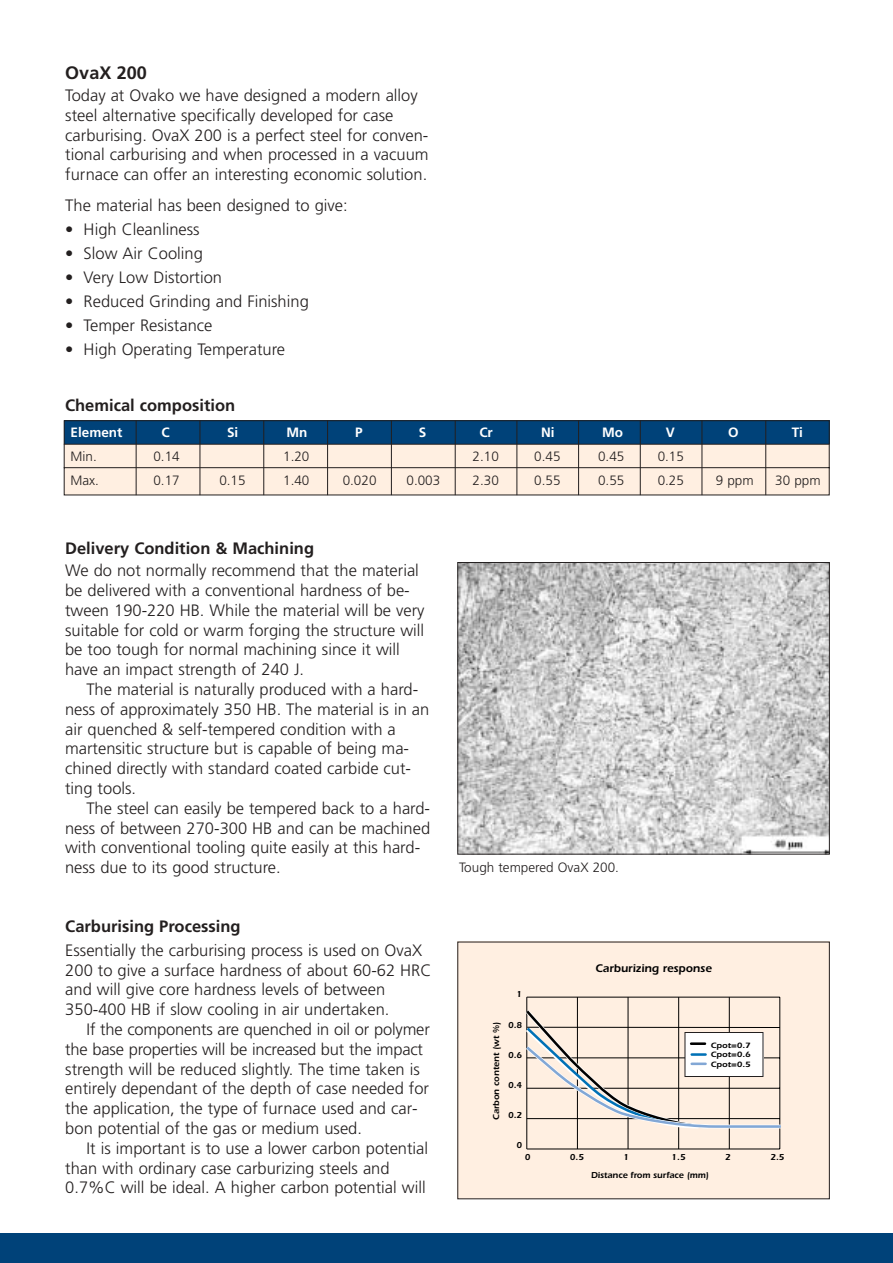
<style>
.page{position:relative;width:893px;height:1263px;background:#fff}
.page>*{position:absolute;margin:0;border:0;box-sizing:border-box;transform-origin:0 0}
.t1{font:700 18px "Frutiger";color:#231f1f}
.t2{font:300 16.5px/19.8px "Frutiger";color:#231f1f}
.t3{font:700 16.5px "Frutiger";color:#231f1f}
.t4{font:300 13.5px "Frutiger";color:#231f1f}
.t5{font:700 13.5px "Frutiger";color:#fff}
.t6{font:600 11.55px "Itc Eras";color:#000}
.t7{font:600 8.85px "Itc Eras";color:#000}
.t8{font:600 7.95px/9.9px "Itc Eras";color:#000;text-align:justify;scale:1.11 1}
</style>
<div class="page">
<svg style="left:63px;top:420px;width:767px;height:76px;background:#a8b1b8"></svg>
<hr style="left:136px;top:420px;width:1px;height:75px;background:#231f1f">
<hr style="left:199px;top:420px;width:1px;height:75px;background:#231f1f">
<hr style="left:263px;top:420px;width:1px;height:75px;background:#231f1f">
<hr style="left:327px;top:420px;width:1px;height:75px;background:#231f1f">
<hr style="left:391px;top:420px;width:1px;height:75px;background:#231f1f">
<hr style="left:455px;top:420px;width:1px;height:75px;background:#231f1f">
<hr style="left:516px;top:420px;width:1px;height:75px;background:#231f1f">
<hr style="left:640px;top:420px;width:1px;height:75px;background:#231f1f">
<hr style="left:578px;top:420px;width:1px;height:75px;background:#231f1f">
<hr style="left:701px;top:420px;width:1px;height:75px;background:#231f1f">
<hr style="left:765px;top:420px;width:1px;height:75px;background:#231f1f">
<div style="left:0;top:1233px;width:892px;height:30px;background:#004279"></div>
<hr style="left:64px;top:444px;width:765px;height:1px;background:#231f1f">
<img style="left:459px;top:564px;width:368px;height:288px">
<div style="left:457px;top:562px;width:372px;height:292px;border:1px solid #231f1f"></div>
<div style="left:457px;top:942px;width:372px;height:257px;background:#ffefe1"></div>
<hr style="left:729px;top:997px;width:1px;height:152px;background:#000">
<hr style="left:526px;top:997px;width:253px;height:1px;background:#000">
<hr style="left:526px;top:1149px;width:253px;height:1px;background:#000">
<hr style="left:779px;top:997px;width:1px;height:152px;background:#000">
<hr style="left:526px;top:997px;width:1px;height:152px;background:#000">
<hr style="left:577px;top:997px;width:1px;height:152px;background:#000">
<hr style="left:627px;top:997px;width:1px;height:152px;background:#000">
<hr style="left:678px;top:997px;width:1px;height:152px;background:#000">
<svg style="left:526px;top:1008px;width:255px;height:122px"></svg>
<hr style="left:691px;top:1042px;width:14px;height:3px;background:#000">
<p class="t1" style="left:65px;top:65px;width:83px">OvaX 200</p>
<p class="t2" style="left:65px;top:87px;width:365px">Today at Ovako we have designed a modern alloy steel alternative specifically developed for case carburising. OvaX 200 is a perfect steel for conven&shy;tional carburising and when processed in a vacuum furnace can offer an interesting economic solution.</p>
<p class="t2" style="left:65px;top:197px;width:284px">The material has been designed to give:</p>
<p class="t2" style="left:65px;top:221px;width:136px">• High Cleanliness</p>
<p class="t2" style="left:65px;top:245px;width:139px">• Slow Air Cooling</p>
<p class="t2" style="left:65px;top:269px;width:158px">• Very Low Distortion</p>
<p class="t2" style="left:65px;top:293px;width:245px">• Reduced Grinding and Finishing</p>
<p class="t2" style="left:65px;top:317px;width:149px">• Temper Resistance</p>
<p class="t2" style="left:65px;top:341px;width:221px">• High Operating Temperature</p>
<p class="t3" style="left:65px;top:399px;width:171px">Chemical composition</p>
<p class="t5" style="left:71px;top:427px;width:53px">Element</p>
<p class="t5" style="left:162px;top:427px;width:10px">C</p>
<p class="t5" style="left:227px;top:427px;width:13px">Si</p>
<p class="t5" style="left:286px;top:427px;width:22px">Mn</p>
<p class="t5" style="left:355px;top:427px;width:9px">P</p>
<p class="t5" style="left:419px;top:427px;width:9px">S</p>
<p class="t5" style="left:479px;top:427px;width:15px">Cr</p>
<p class="t5" style="left:541px;top:427px;width:15px">Ni</p>
<p class="t5" style="left:602px;top:427px;width:22px">Mo</p>
<p class="t5" style="left:666px;top:427px;width:11px">V</p>
<p class="t5" style="left:728px;top:427px;width:12px">O</p>
<p class="t5" style="left:791px;top:427px;width:13px">Ti</p>
<p class="t4" style="left:71px;top:451px;width:28px">Min.</p>
<p class="t4" style="left:153px;top:451px;width:28px">0.14</p>
<p class="t4" style="left:283px;top:451px;width:28px">1.20</p>
<p class="t4" style="left:472px;top:451px;width:28px">2.10</p>
<p class="t4" style="left:534px;top:451px;width:28px">0.45</p>
<p class="t4" style="left:598px;top:451px;width:28px">0.45</p>
<p class="t4" style="left:657px;top:451px;width:28px">0.15</p>
<p class="t4" style="left:71px;top:475px;width:30px">Max.</p>
<p class="t4" style="left:153px;top:475px;width:28px">0.17</p>
<p class="t4" style="left:219px;top:475px;width:28px">0.15</p>
<p class="t4" style="left:283px;top:475px;width:28px">1.40</p>
<p class="t4" style="left:343px;top:475px;width:35px">0.020</p>
<p class="t4" style="left:406px;top:475px;width:35px">0.003</p>
<p class="t4" style="left:472px;top:475px;width:28px">2.30</p>
<p class="t4" style="left:534px;top:475px;width:28px">0.55</p>
<p class="t4" style="left:598px;top:475px;width:28px">0.55</p>
<p class="t4" style="left:657px;top:475px;width:28px">0.25</p>
<p class="t4" style="left:715px;top:475px;width:39px">9 ppm</p>
<p class="t4" style="left:775px;top:475px;width:47px">30 ppm</p>
<p class="t3" style="left:65px;top:541px;width:250px">Delivery Condition &amp; Machining</p>
<p class="t2" style="left:65px;top:562px;width:361px">We do not normally recommend that the material be delivered with a conventional hardness of be&shy;tween 190-220 HB. While the material will be very suitable for cold or warm forging the structure will be too tough for normal machining since it will have an impact strength of 240 J.</p>
<p class="t2" style="left:65px;top:681px;width:366px;text-indent:21px">The material is naturally produced with a hard&shy;ness of approximately 350 HB. The material is in an air quenched &amp; self-tempered condition with a martensitic structure but is capable of being ma&shy;chined directly with standard coated carbide cut&shy;ting tools.</p>
<p class="t2" style="left:65px;top:800px;width:366px;text-indent:21px">The steel can easily be tempered back to a hard&shy;ness of between 270-300 HB and can be machined with conventional tooling quite easily at this hard&shy;ness due to its good structure.</p>
<p class="t3" style="left:65px;top:920px;width:177px">Carburising Processing</p>
<p class="t2" style="left:65px;top:942px;width:367px">Essentially the carburising process is used on OvaX 200 to give a surface hardness of about 60-62 HRC and will give core hardness levels of between 350-400 HB if slow cooling in air undertaken.</p>
<p class="t2" style="left:65px;top:1021px;width:366px;text-indent:21px">If the components are quenched in oil or polymer the base properties will be increased but the impact strength will be reduced slightly. The time taken is entirely dependant of the depth of case needed for the application, the type of furnace used and car&shy;bon potential of the gas or medium used.</p>
<p class="t2" style="left:65px;top:1140px;width:364px;text-indent:21px">It is important is to use a lower carbon potential than with ordinary case carburizing steels and<br>0.7%C will be ideal. A higher carbon potential will</p>
<p class="t4" style="left:459px;top:862px;width:161px">Tough tempered OvaX 200.</p>
<p class="t7" style="left:516px;top:991px;width:7px">1</p>
<p class="t7" style="left:508px;top:1022px;width:16px">0.8</p>
<p class="t7" style="left:508px;top:1052px;width:16px">0.6</p>
<p class="t7" style="left:508px;top:1082px;width:16px">0.4</p>
<p class="t7" style="left:508px;top:1112px;width:16px">0.2</p>
<p class="t7" style="left:516px;top:1143px;width:7px">0</p>
<p class="t7" style="left:493px;top:1120px;width:99px;rotate:-90deg">Carbon content (wt %)</p>
<p class="t6" style="left:595px;top:965px;width:118px">Carburizing response</p>
<p class="t8" style="left:710px;top:1041px;width:38px">Cpot=0.7<br>Cpot=0.6<br>Cpot=0.5</p>
<p class="t7" style="left:525px;top:1154px;width:7px">0</p>
<p class="t7" style="left:570px;top:1154px;width:16px">0.5</p>
<p class="t7" style="left:623px;top:1154px;width:7px">1</p>
<p class="t7" style="left:671px;top:1154px;width:16px">1.5</p>
<p class="t7" style="left:725px;top:1154px;width:7px">2</p>
<p class="t7" style="left:770px;top:1154px;width:16px">2.5</p>
<p class="t7" style="left:591px;top:1172px;width:119px">Distance from surface (mm)</p>
</div>
